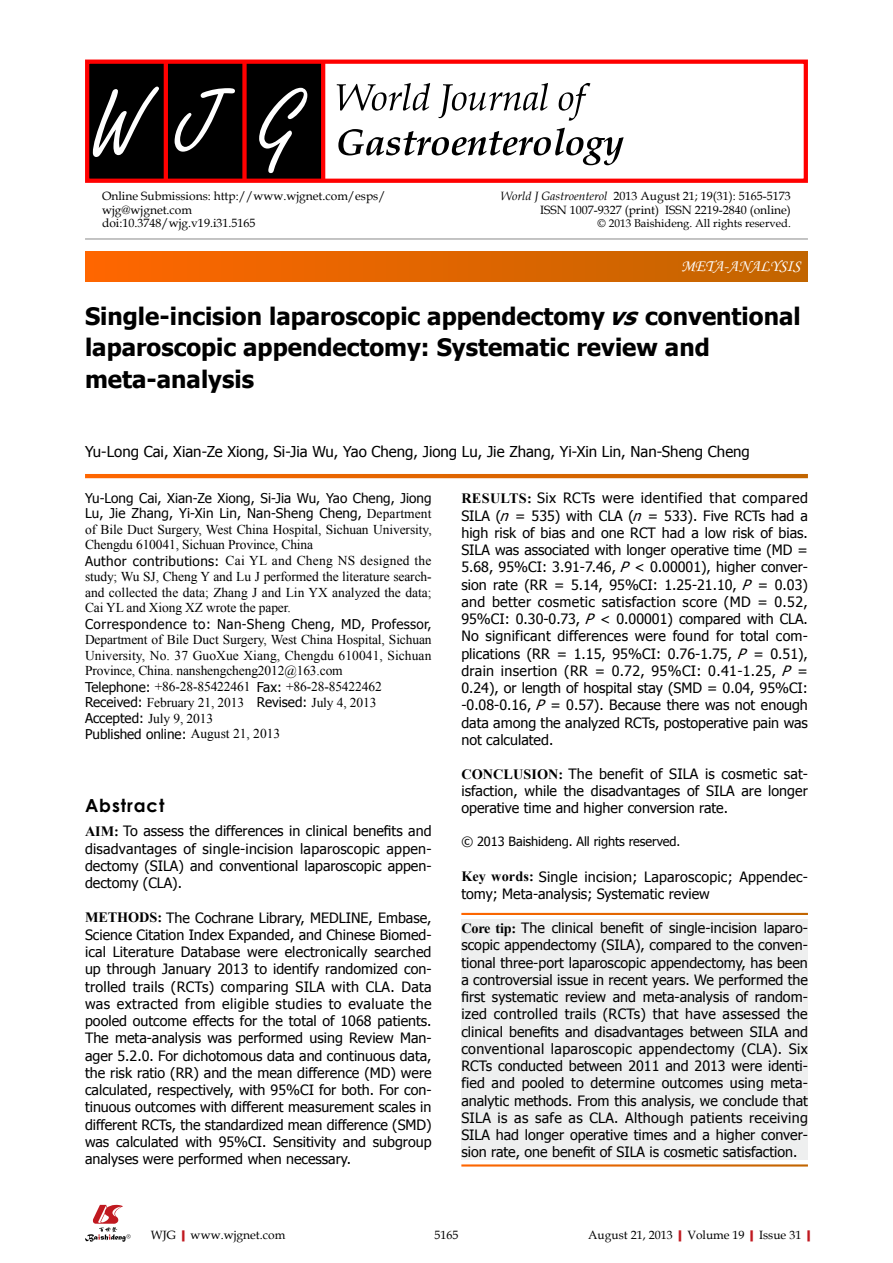
<style>
.page{position:relative;width:893px;height:1263px;background:#fff}
.page>*{position:absolute;margin:0;border:0;box-sizing:border-box;transform-origin:0 0}
.t1{font:700 24px/31.5px "Tahoma";color:#000}
.t2{font:700 18px "Century Gothic";letter-spacing:.05em;color:#000}
.t3{font:16.5px "Monotype Corsiva";color:#fff}
.t4{font:15px "Tahoma";color:#000}
.t5{font:14.25px/17.2px "Tahoma";color:#000;text-align:justify}
.t6{font:13.5px/15.8px "Times New Roman";letter-spacing:-.01em;color:#000}
.t7{font:12.75px "Tahoma";letter-spacing:-.005em;color:#000}
.t8{font:12px/13.5px "Book Antiqua";color:#000}
.t9{font:11.25px "Book Antiqua";color:#000}
.s1{font-style:italic}
.s2{font-family:"Tahoma"}
.s3{font-family:"Times New Roman";font-weight:700}
.s4{font-weight:700;color:#c01920}
</style>
<div class="page">
<div style="left:461px;top:919px;width:347px;height:241px;background:#eeefef"></div>
<div style="left:85px;top:252px;width:723px;height:29px;background:linear-gradient(to right,#f60,#c16500)"></div>
<hr style="left:85px;top:239px;width:723px;height:1px;background:#898989">
<div style="left:87px;top:61px;width:236px;height:121px;background:#000"></div>
<hr style="left:164px;top:61px;width:4px;height:121px;background:#f00">
<div style="left:242px;top:61px;width:5px;height:121px;background:#f00"></div>
<hr style="left:321px;top:61px;width:4px;height:121px;background:#f00">
<div style="left:85px;top:60px;width:723px;height:123px;border:4px solid #f00"></div>
<svg style="left:259px;top:88px;width:48px;height:85px"></svg>
<svg style="left:175px;top:88px;width:60px;height:64px"></svg>
<svg style="left:93px;top:87px;width:66px;height:70px"></svg>
<svg style="left:337px;top:83px;width:253px;height:38px"></svg>
<svg style="left:338px;top:128px;width:286px;height:37px"></svg>
<svg style="left:85px;top:1205px;width:46px;height:37px"></svg>
<svg style="left:85px;top:474px;width:723px;height:4px;background:#e06500"></svg>
<p class="t8" style="left:102px;top:189px;width:285px">Online Submissions: http://www.wjgnet.com/esps/ wjg@wjgnet.com<br>doi:10.3748/wjg.v19.i31.5165</p>
<p class="t8" style="left:501px;top:189px;width:292px;text-align:right"><span class="s1">World J Gastroenterol</span> 2013 August 21; 19(31): 5165-5173<br>ISSN 1007-9327 (print) ISSN 2219-2840 (online)</p>
<p class="t9" style="left:598px;top:215px;width:195px">© 2013 Baishideng. All rights reserved.</p>
<p class="t3" style="left:681px;top:256px;width:121px">META-ANALYSIS</p>
<p class="t1" style="left:85px;top:298px;width:717px">Single-incision laparoscopic appendectomy <span class="s1">vs</span> conventional laparoscopic appendectomy: Systematic review and meta-analysis</p>
<p class="t4" style="left:85px;top:441px;width:666px">Yu-Long Cai, Xian-Ze Xiong, Si-Jia Wu, Yao Cheng, Jiong Lu, Jie Zhang, Yi-Xin Lin, Nan-Sheng Cheng</p>
<p class="t6" style="left:85px;top:490px;width:348px"><span class="s2">Yu-Long Cai, Xian-Ze Xiong, Si-Jia Wu, Yao Cheng, Jiong Lu, Jie Zhang, Yi-Xin Lin, Nan-Sheng Cheng,</span> Department of Bile Duct Surgery, West China Hospital, Sichuan University, Chengdu 610041, Sichuan Province, China<br><span class="s2">Author contributions:</span> Cai YL and Cheng NS designed the study; Wu SJ, Cheng Y and Lu J performed the literature search&shy;and collected the data; Zhang J and Lin YX analyzed the data; Cai YL and Xiong XZ wrote the paper.<br><span class="s2">Correspondence to: Nan-Sheng Cheng, MD, Professor, </span>Department of Bile Duct Surgery, West China Hospital, Sichuan University, No. 37 GuoXue Xiang, Chengdu 610041, Sichuan Province, China. nanshengcheng2012@163.com<br><span class="s2">Telephone:</span> +86--28--85422461 <span class="s2">Fax:</span> +86--28--85422462<br><span class="s2">Received:</span> February 21, 2013 <span class="s2">Revised:</span> July 4, 2013<br><span class="s2">Accepted:</span> July 9, 2013<br><span class="s2">Published online:</span> August 21, 2013</p>
<p class="t5" style="left:461px;top:489px;width:348px"><span class="s3">RESULTS:</span> Six RCTs were identified that compared SILA (<span class="s1">n</span>= 535) with CLA (<span class="s1">n</span> = 533). Five RCTs had a high risk of bias and one RCT had a low risk of bias.<br>SILA was associated with longer operative time (MD = 5.68, 95%CI: 3.91-7.46, <span class="s1">P</span>&lt; 0.00001), higher conver&shy;sion rate (RR = 5.14, 95%CI: 1.25-21.10, <span class="s1">P</span> = 0.03) and better cosmetic satisfaction score (MD = 0.52, 95%CI: 0.30-0.73, <span class="s1">P</span>&lt; 0.00001) compared with CLA.<br>No significant differences were found for total com&shy;plications (RR = 1.15, 95%CI: 0.76-1.75, <span class="s1">P</span> = 0.51), drain insertion (RR = 0.72, 95%CI: 0.41-1.25, <span class="s1">P</span> = 0.24), or length of hospital stay (SMD = 0.04, 95%CI: -0.08-0.16, <span class="s1">P</span> = 0.57). Because there was not enough data among the analyzed RCTs, postoperative pain was not calculated.</p>
<p class="t5" style="left:461px;top:765px;width:348px"><span class="s3">CONCLUSION:</span> The benefit of SILA is cosmetic sat&shy;isfaction, while the disadvantages of SILA are longer operative time and higher conversion rate.</p>
<p class="t7" style="left:461px;top:833px;width:221px">© 2013 Baishideng. All rights reserved.</p>
<p class="t5" style="left:461px;top:867px;width:348px"><span class="s3">Key words:</span> Single incision; Laparoscopic; Appendec&shy;tomy; Meta-analysis; Systematic review</p>
<p class="t5" style="left:461px;top:918px;width:348px"><span class="s3">Core tip:</span> The clinical benefit of single-incision laparo&shy;scopic appendectomy (SILA), compared to the conven&shy;tional three-port laparoscopic appendectomy, has been a controversial issue in recent years. We performed the first systematic review and meta-analysis of random&shy;ized controlled trails (RCTs) that have assessed the clinical benefits and disadvantages between SILA and conventional laparoscopic appendectomy (CLA). Six RCTs conducted between 2011 and 2013 were identi&shy;fied and pooled to determine outcomes using meta&shy;analytic methods. From this analysis, we conclude that SILA is as safe as CLA. Although patients receiving SILA had longer operative times and a higher conver&shy;sion rate, one benefit of SILA is cosmetic satisfaction.</p>
<p class="t2" style="left:85px;top:792px;width:81px">Abstract</p>
<p class="t5" style="left:85px;top:822px;width:348px"><span class="s3">AIM:</span> To assess the differences in clinical benefits and disadvantages of single-incision laparoscopic appen&shy;dectomy (SILA) and conventional laparoscopic appen&shy;dectomy (CLA).</p>
<p class="t5" style="left:85px;top:908px;width:348px"><span class="s3">METHODS:</span> The Cochrane Library, MEDLINE, Embase, Science Citation Index Expanded, and Chinese Biomed&shy;ical Literature Database were electronically searched up through January 2013 to identify randomized con&shy;trolled trails (RCTs) comparing SILA with CLA. Data was extracted from eligible studies to evaluate the pooled outcome effects for the total of 1068 patients.<br>The meta-analysis was performed using Review Man&shy;ager 5.2.0. For dichotomous data and continuous data, the risk ratio (RR) and the mean difference (MD) were calculated, respectively, with 95%CI for both. For con&shy;tinuous outcomes with different measurement scales in different RCTs, the standardized mean difference (SMD) was calculated with 95%CI. Sensitivity and subgroup analyses were performed when necessary.</p>
<p class="t8" style="left:151px;top:1227px;width:136px">WJG<span class="s4">|</span>www.wjgnet.com</p>
<p class="t8" style="left:434px;top:1227px;width:25px">5165</p>
<p class="t8" style="left:588px;top:1227px;width:229px">August 21, 2013<span class="s4">|</span>Volume 19<span class="s4">|</span>Issue 31<span class="s4">|</span></p>
</div>
